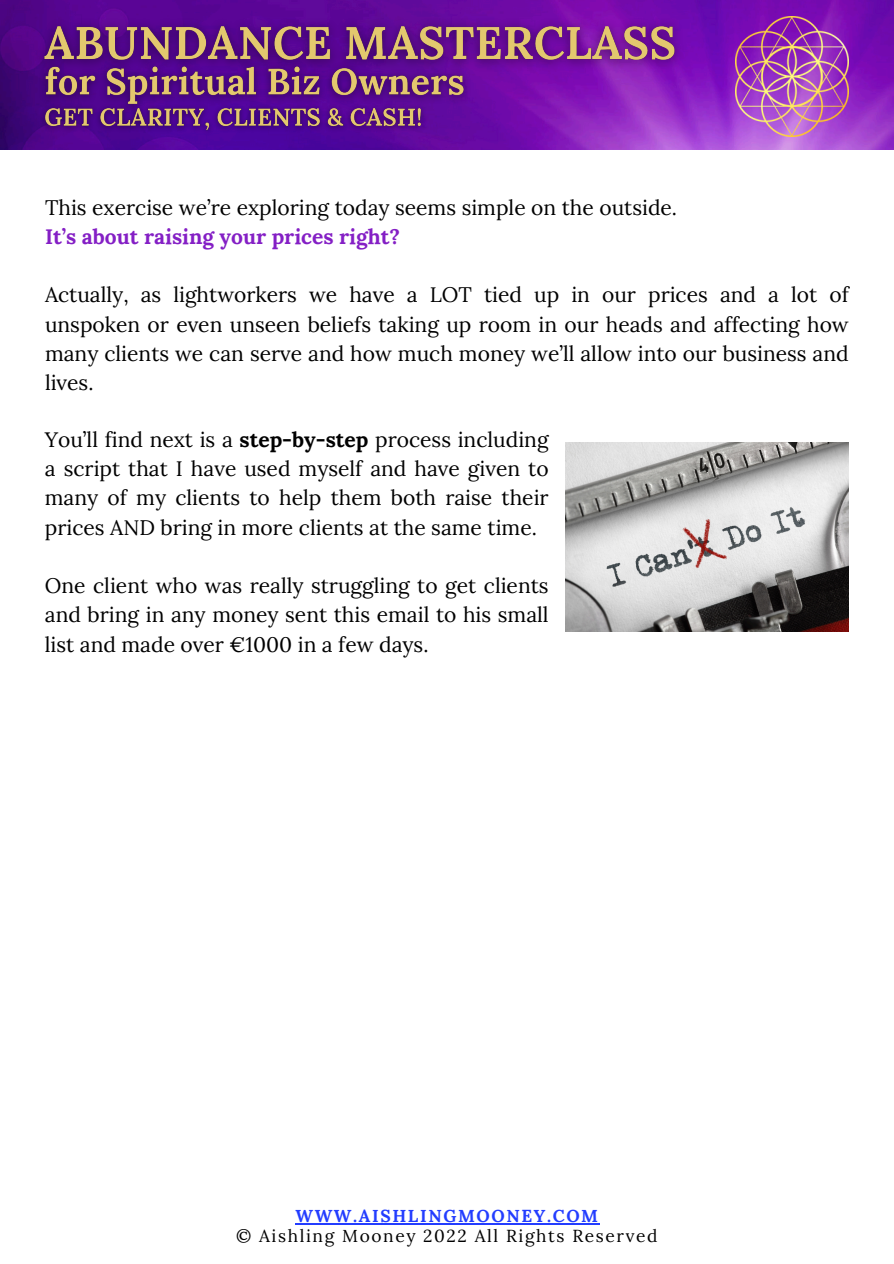
<style>
.page{position:relative;width:894px;height:1264px;background:#fff}
.page>*{position:absolute;margin:0;border:0;box-sizing:border-box;transform-origin:0 0}
.t1{font:21px/29.2px "Lora";color:#000;text-align:justify}
.t2{font:17.4px "Lora";letter-spacing:.095em;color:#000}
.t3{font:700 17.4px "Lora";letter-spacing:.095em;color:#233dff}
.s1{font-weight:700;color:#841fc5}
.s2{font-weight:700}
</style>
<div class="page">
<img style="left:0;top:0;width:893px;height:149px">
<img style="left:565px;top:442px;width:283px;height:189px">
<hr style="left:295px;top:1222px;width:304px;height:2px;background:#233dff">
<img style="left:29px;top:12px;width:662px;height:66px">
<img style="left:32px;top:55px;width:445px;height:64px">
<img style="left:36px;top:98px;width:395px;height:42px">
<img style="left:735px;top:16px;width:113px;height:120px">
<p class="t1" style="left:45px;top:192px;width:633px">This exercise we’re exploring today seems simple on the outside.<br><span class="s1">It’s about raising your prices right?</span></p>
<h5 class="t1" style="left:45px;top:280px;width:805px">Actually, as lightworkers we have a LOT tied up in our prices and a lot of unspoken or even unseen beliefs taking up room in our heads and affecting how many clients we can serve and how much money we’ll allow into our business and lives.</h5>
<h4 class="t1" style="left:45px;top:424px;width:505px">You’ll find next is a <span class="s2">step-by-step</span> process including a script that I have used myself and have given to many of my clients to help them both raise their prices AND bring in more clients at the same time.</h4>
<h4 class="t1" style="left:45px;top:571px;width:505px">One client who was really struggling to get clients and bring in any money sent this email to his small list and made over €1000 in a few days.</h4>
<h4 class="t3" style="left:295px;top:1204px;width:304px">WWW.AISHLINGMOONEY.COM</h4>
<h4 class="t2" style="left:236px;top:1224px;width:422px">© Aishling Mooney 2022 All Rights Reserved</h4>
</div>
